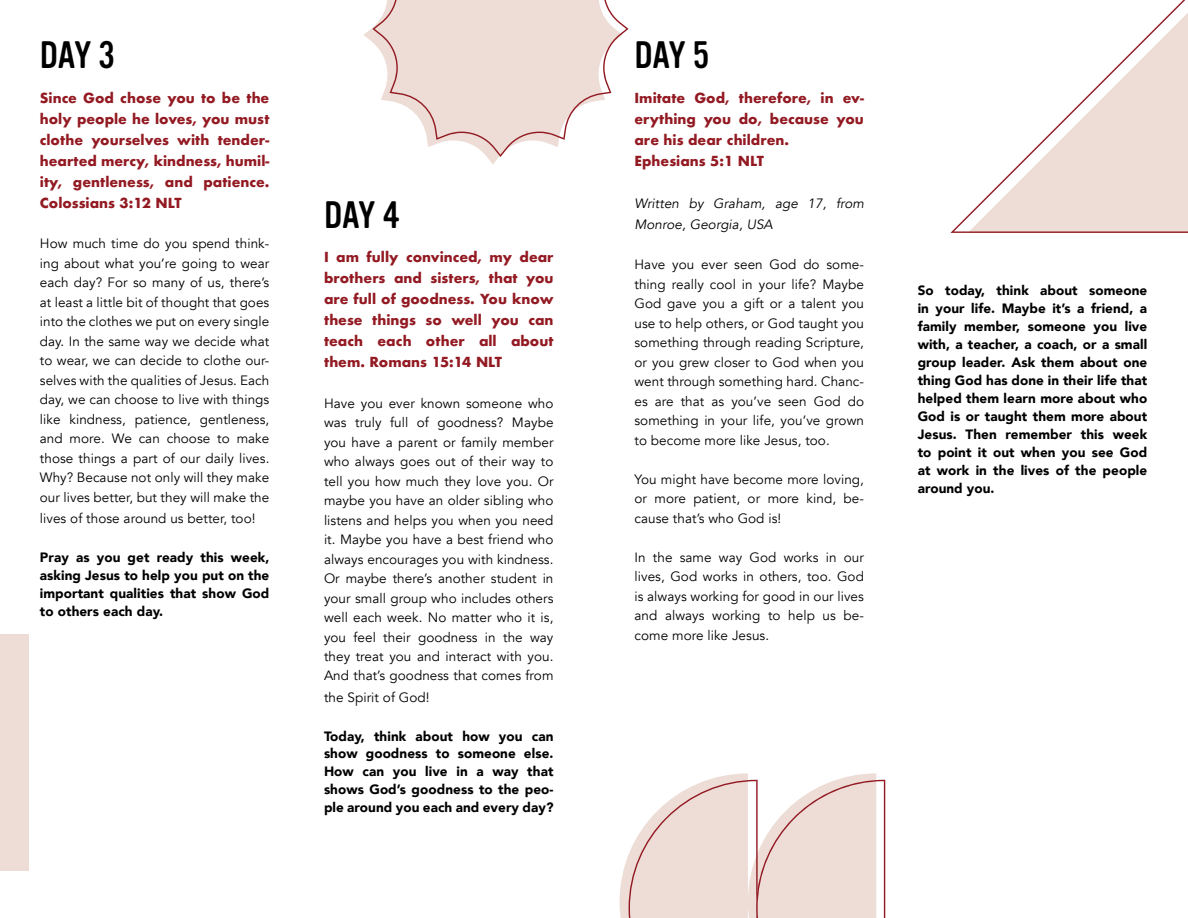
<style>
.page{position:relative;width:1188px;height:918px;background:#fff}
.page>*{position:absolute;margin:0;border:0;box-sizing:border-box;transform-origin:0 0}
.t1{font:37.5px "Vinyl OT";letter-spacing:-.01em;color:#000}
.t2{font:13.5px/19.5px "Avenir";letter-spacing:.005em;color:#000;text-align:justify}
.t3{font:900 13.5px/18px "Avenir";letter-spacing:.005em;color:#000;text-align:justify}
.t4{font:700 13.5px/21px "Futura";color:#931a22;text-align:justify}
.t5{font:italic 13.5px/21px "Avenir";letter-spacing:.005em;color:#000}
</style>
<div class="page">
<svg style="left:620px;top:773px;width:265px;height:145px"></svg>
<svg style="left:364px;top:0;width:265px;height:164px"></svg>
<div style="left:0;top:634px;width:29px;height:237px;background:#edddd6"></div>
<svg style="left:950px;top:0;width:238px;height:233px"></svg>
<h1 class="t1" style="left:40px;top:35px;width:76px">DAY 3</h1>
<p class="t4" style="left:40px;top:87px;width:231px">Since God chose you to be the holy people he loves, you must clothe yourselves with tender&shy;hearted mercy, kindness, humil&shy;ity, gentleness, and patience.<br>Colossians 3:12 NLT</p>
<p class="t2" style="left:40px;top:234px;width:231px">How much time do you spend think&shy;ing about what you’re going to wear each day? For so many of us, there’s at least a little bit of thought that goes into the clothes we put on every single day. In the same way we decide what to wear, we can decide to clothe our&shy;selves with the qualities of Jesus. Each day, we can choose to live with things like kindness, patience, gentleness, and more. We can choose to make those things a part of our daily lives.<br>Why? Because not only will they make our lives better, but they will make the</p>
<p class="t2" style="left:40px;top:509px;width:217px">lives of those around us better, too!</p>
<p class="t3" style="left:40px;top:548px;width:231px">Pray as you get ready this week, asking Jesus to help you put on the important qualities that show God to others each day.</p>
<h1 class="t1" style="left:324px;top:194px;width:78px">DAY 4</h1>
<p class="t4" style="left:324px;top:246px;width:231px">I am fully convinced, my dear brothers and sisters, that you are full of goodness. You know these things so well you can teach each other all about them. Romans 15:14 NLT</p>
<p class="t2" style="left:324px;top:393px;width:231px">Have you ever known someone who was truly full of goodness? Maybe you have a parent or family member who always goes out of their way to tell you how much they love you. Or maybe you have an older sibling who listens and helps you when you need it. Maybe you have a best friend who always encourages you with kindness.<br>Or maybe there’s another student in your small group who includes others well each week. No matter who it is, you feel their goodness in the way they treat you and interact with you.<br>And that’s goodness that comes from</p>
<p class="t2" style="left:324px;top:687px;width:107px">the Spirit of God!</p>
<p class="t3" style="left:324px;top:726px;width:231px">Today, think about how you can show goodness to someone else.<br>How can you live in a way that shows God’s goodness to the peo&shy;ple around you each and every day?</p>
<h1 class="t1" style="left:634px;top:35px;width:76px">DAY 5</h1>
<p class="t4" style="left:634px;top:87px;width:231px;text-align:left">Imitate God, therefore, in ev&shy;erything you do, because you are his dear children.<br>Ephesians 5:1 NLT</p>
<p class="t5" style="left:634px;top:193px;width:231px">Written by Graham, age 17, from<br>Monroe, Georgia, USA</p>
<p class="t2" style="left:634px;top:255px;width:231px">Have you ever seen God do some&shy;thing really cool in your life? Maybe God gave you a gift or a talent you use to help others, or God taught you something through reading Scripture, or you grew closer to God when you went through something hard. Chanc&shy;es are that as you’ve seen God do something in your life, you’ve grown to become more like Jesus, too.</p>
<p class="t2" style="left:634px;top:470px;width:231px">You might have become more loving, or more patient, or more kind, be&shy;cause that’s who God is!</p>
<p class="t2" style="left:634px;top:548px;width:231px">In the same way God works in our lives, God works in others, too. God is always working for good in our lives and always working to help us be&shy;come more like Jesus.</p>
<p class="t3" style="left:918px;top:281px;width:231px">So today, think about someone in your life. Maybe it’s a friend, a family member, someone you live with, a teacher, a coach, or a small group leader. Ask them about one thing God has done in their life that helped them learn more about who God is or taught them more about Jesus. Then remember this week to point it out when you see God at work in the lives of the people around you.</p>
</div>
